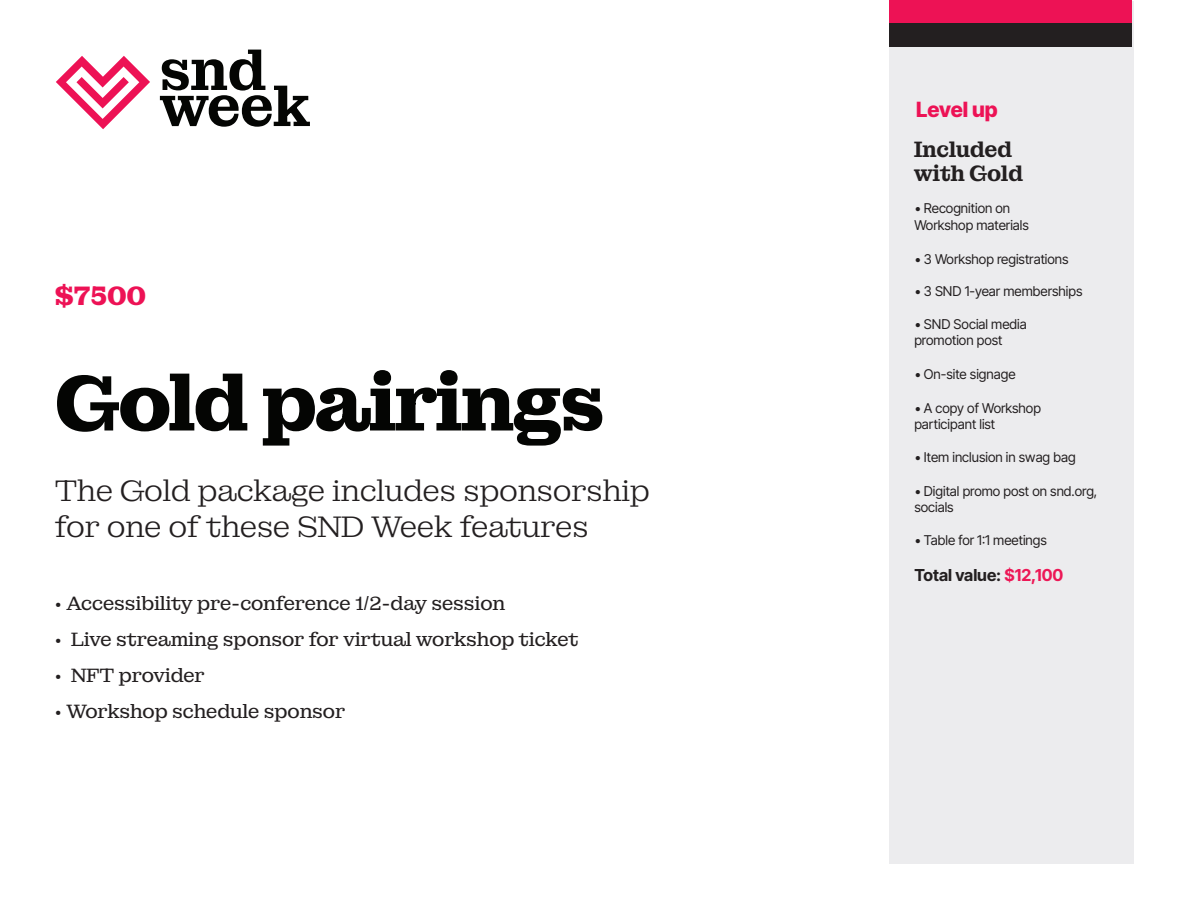
<style>
.page{position:relative;width:1188px;height:918px;background:#fff}
.page>*{position:absolute;margin:0;border:0;box-sizing:border-box;transform-origin:0 0}
.t1{font:700 79.5px "Montagu Slab 24 pt";letter-spacing:-.06em;color:#040503}
.t2{font:600 58.65px "Montagu Slab 120 pt";letter-spacing:-.025em;color:#040503}
.t3{font:300 30px/36px "Montagu Slab 24 pt";letter-spacing:-.04em;color:#231f20}
.t4{font:700 27px "Montagu Slab 24 pt";color:#ed1255}
.t5{font:600 22.5px/24.2px "Montagu Slab 120 pt";letter-spacing:-.025em;color:#231f20}
.t6{font:800 21px "Inter Tight";color:#ed1255}
.t7{font:19.5px "Montagu Slab 24 pt";letter-spacing:-.04em;color:#231f20}
.t8{font:700 16.5px "Inter Tight";color:#231f20}
.t9{font:13.5px/16.2px "Inter Tight";color:#231f20}
.s1{color:#ed1756}
</style>
<div class="page">
<div style="left:889px;top:1px;width:244px;height:862px;background:#ececee"></div>
<div style="left:889px;top:0;width:243px;height:24px;background:#ed1255"></div>
<div style="left:889px;top:23px;width:243px;height:24px;background:#231f20"></div>
<svg style="left:56px;top:56px;width:94px;height:73px"></svg>
<p class="t2" style="left:159px;top:24px;width:109px">snd</p>
<p class="t2" style="left:159px;top:60px;width:154px">week</p>
<p class="t4" style="left:54px;top:274px;width:94px">$7500</p>
<p class="t1" style="left:54px;top:341px;width:554px">Gold pairings</p>
<p class="t3" style="left:54px;top:471px;width:598px">The Gold package includes sponsorship for one of these SND Week features</p>
<p class="t7" style="left:54px;top:588px;width:453px">• Accessibility pre-conference 1/2-day session</p>
<p class="t7" style="left:54px;top:624px;width:526px">• Live streaming sponsor for virtual workshop ticket</p>
<p class="t7" style="left:54px;top:660px;width:153px">• NFT provider</p>
<p class="t7" style="left:54px;top:696px;width:293px">• Workshop schedule sponsor</p>
<p class="t6" style="left:916px;top:94px;width:83px">Level up</p>
<p class="t5" style="left:914px;top:136px;width:111px">Included with Gold</p>
<p class="t9" style="left:914px;top:200px;width:97px">• Recognition on</p>
<p class="t9" style="left:914px;top:216px;width:116px">Workshop materials</p>
<p class="t9" style="left:914px;top:251px;width:156px">• 3 Workshop registrations</p>
<p class="t9" style="left:914px;top:283px;width:170px">• 3 SND 1-year memberships</p>
<p class="t9" style="left:914px;top:315px;width:114px">• SND Social media</p>
<p class="t9" style="left:914px;top:332px;width:90px">promotion post</p>
<p class="t9" style="left:914px;top:366px;width:103px">• On-site signage</p>
<p class="t9" style="left:914px;top:400px;width:128px">• A copy of Workshop</p>
<p class="t9" style="left:914px;top:416px;width:82px">participant list</p>
<p class="t9" style="left:914px;top:449px;width:163px">• Item inclusion in swag bag</p>
<p class="t9" style="left:914px;top:483px;width:184px">• Digital promo post on snd.org, socials</p>
<p class="t9" style="left:914px;top:531px;width:134px">• Table for 1:1 meetings</p>
<p class="t8" style="left:914px;top:563px;width:150px">Total value: <span class="s1">$12,100</span></p>
</div>
